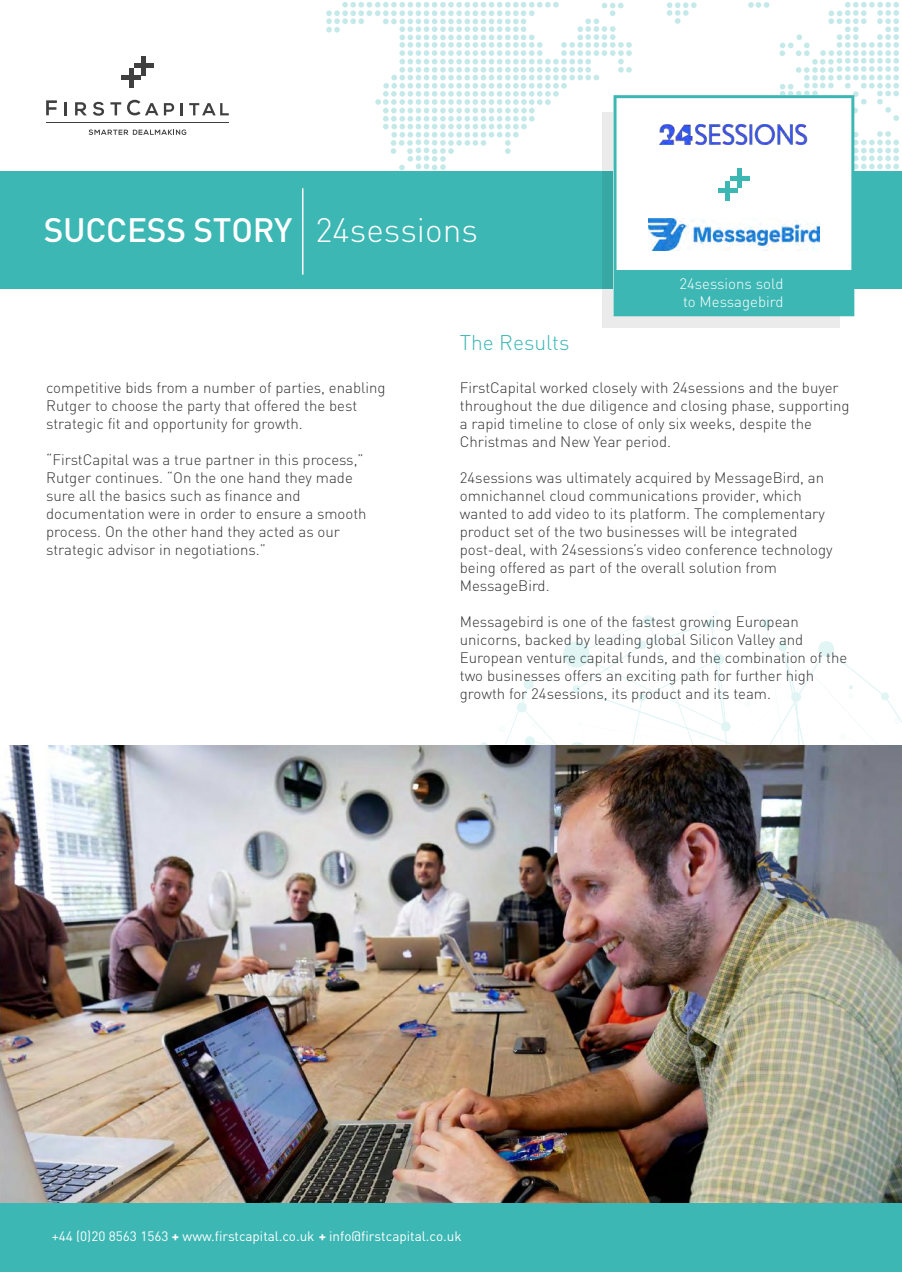
<style>
.page{position:relative;width:902px;height:1272px;background:#fff}
.page>*{position:absolute;margin:0;border:0;box-sizing:border-box;transform-origin:0 0}
.t1{font:500 33.45px "DIN";letter-spacing:-.01em;color:#fff}
.t2{font:300 21px "DIN";color:#3db7b4}
.t3{font:300 15px/18px "DIN";color:#333}
.t4{font:300 15px/18px "DIN";color:#fff}
.t5{font:13.5px "DIN";color:#fff}
.t6{font:700 13.5px "DIN";color:#fff}
.s1{font-weight:300}
.s2{font-weight:700}
</style>
<div class="page">
<svg style="left:748px;top:2px;width:151px;height:169px"></svg>
<svg style="left:326px;top:2px;width:371px;height:169px"></svg>
<div style="left:0;top:171px;width:902px;height:118px;background:#3db7b4"></div>
<hr style="left:302px;top:188px;width:1px;height:87px;background:#fff">
<svg style="left:89px;top:129px;width:97px;height:6px"></svg>
<hr style="left:46px;top:122px;width:183px;height:1px;background:#404040">
<svg style="left:46px;top:100px;width:11px;height:15px"></svg>
<svg style="left:64px;top:102px;width:3px;height:13px"></svg>
<svg style="left:75px;top:102px;width:12px;height:13px"></svg>
<svg style="left:93px;top:102px;width:11px;height:14px"></svg>
<svg style="left:110px;top:102px;width:11px;height:13px"></svg>
<svg style="left:127px;top:100px;width:31px;height:15px"></svg>
<svg style="left:164px;top:103px;width:19px;height:12px"></svg>
<svg style="left:189px;top:103px;width:40px;height:12px"></svg>
<div style="left:129px;top:68px;width:5px;height:20px;background:#404040"></div>
<hr style="left:121px;top:76px;width:20px;height:4px;background:#404040">
<div style="left:141px;top:56px;width:5px;height:20px;background:#404040"></div>
<div style="left:134px;top:63px;width:19px;height:5px;background:#404040"></div>
<svg style="left:505px;top:622px;width:397px;height:123px"></svg>
<svg style="left:643px;top:615px;width:19px;height:10px"></svg>
<svg style="left:562px;top:639px;width:29px;height:30px"></svg>
<svg style="left:720px;top:721px;width:11px;height:11px"></svg>
<svg style="left:713px;top:653px;width:12px;height:12px"></svg>
<svg style="left:638px;top:693px;width:8px;height:9px"></svg>
<svg style="left:480px;top:742px;width:8px;height:3px"></svg>
<svg style="left:881px;top:692px;width:8px;height:9px"></svg>
<svg style="left:818px;top:640px;width:17px;height:17px"></svg>
<svg style="left:778px;top:642px;width:21px;height:13px"></svg>
<svg style="left:791px;top:687px;width:11px;height:15px"></svg>
<svg style="left:572px;top:684px;width:9px;height:10px"></svg>
<svg style="left:637px;top:640px;width:10px;height:10px"></svg>
<svg style="left:706px;top:619px;width:13px;height:9px"></svg>
<svg style="left:568px;top:741px;width:19px;height:4px"></svg>
<svg style="left:523px;top:679px;width:11px;height:11px"></svg>
<svg style="left:516px;top:702px;width:11px;height:11px"></svg>
<svg style="left:524px;top:736px;width:11px;height:9px"></svg>
<svg style="left:761px;top:619px;width:10px;height:9px"></svg>
<svg style="left:848px;top:685px;width:6px;height:14px"></svg>
<svg style="left:602px;top:112px;width:237px;height:215px;fill:#ebebeb"></svg>
<svg style="left:613px;top:95px;width:241px;height:221px;fill:#fff"></svg>
<div style="left:614px;top:270px;width:238px;height:45px;background:#3db7b4"></div>
<div style="left:667px;top:104px;width:120px;height:58px;background:#fff"></div>
<img style="left:0;top:745px;width:902px;height:458px">
<div style="left:725px;top:181px;width:5px;height:19px;background:#3db7b4"></div>
<div style="left:718px;top:188px;width:20px;height:5px;background:#3db7b4"></div>
<hr style="left:738px;top:168px;width:4px;height:20px;background:#3db7b4">
<div style="left:730px;top:176px;width:20px;height:5px;background:#3db7b4"></div>
<img style="left:660px;top:124px;width:148px;height:20px">
<img style="left:648px;top:219px;width:171px;height:32px">
<div style="left:0;top:1203px;width:902px;height:69px;background:#3db7b4"></div>
<h1 class="t1" style="left:44px;top:209px;width:435px">SUCCESS STORY <span class="s1">24sessions</span></h1>
<p class="t4" style="left:679px;top:274px;width:106px">24sessions sold to Messagebird</p>
<p class="t3" style="left:46px;top:379px;width:341px">competitive bids from a number of parties, enabling<br>Rutger to choose the party that offered the best strategic fit and opportunity for growth.</p>
<p class="t3" style="left:46px;top:451px;width:322px">“FirstCapital was a true partner in this process,” Rutger continues. “On the one hand they made sure all the basics such as finance and documentation were in order to ensure a smooth process. On the other hand they acted as our strategic advisor in negotiations.”</p>
<h2 class="t2" style="left:460px;top:329px;width:111px">The Results</h2>
<p class="t3" style="left:460px;top:379px;width:391px">FirstCapital worked closely with 24sessions and the buyer throughout the due diligence and closing phase, supporting a rapid timeline to close of only six weeks, despite the Christmas and New Year period.</p>
<p class="t3" style="left:460px;top:469px;width:374px">24sessions was ultimately acquired by MessageBird, an omnichannel cloud communications provider, which wanted to add video to its platform. The complementary product set of the two businesses will be integrated post-deal, with 24sessions’s video conference technology being offered as part of the overall solution from MessageBird.</p>
<p class="t3" style="left:460px;top:613px;width:389px">Messagebird is one of the fastest growing European unicorns, backed by leading global Silicon Valley and European venture capital funds, and the combination of the two businesses offers an exciting path for further high growth for 24sessions, its product and its team.</p>
<p class="t5" style="left:52px;top:1227px;width:411px">+44 (0)20 8563 1563 <span class="s2">+</span> www.firstcapital.co.uk info@firstcapital.co.uk</p>
<p class="t6" style="left:319px;top:1227px;width:9px">+</p>
</div>
